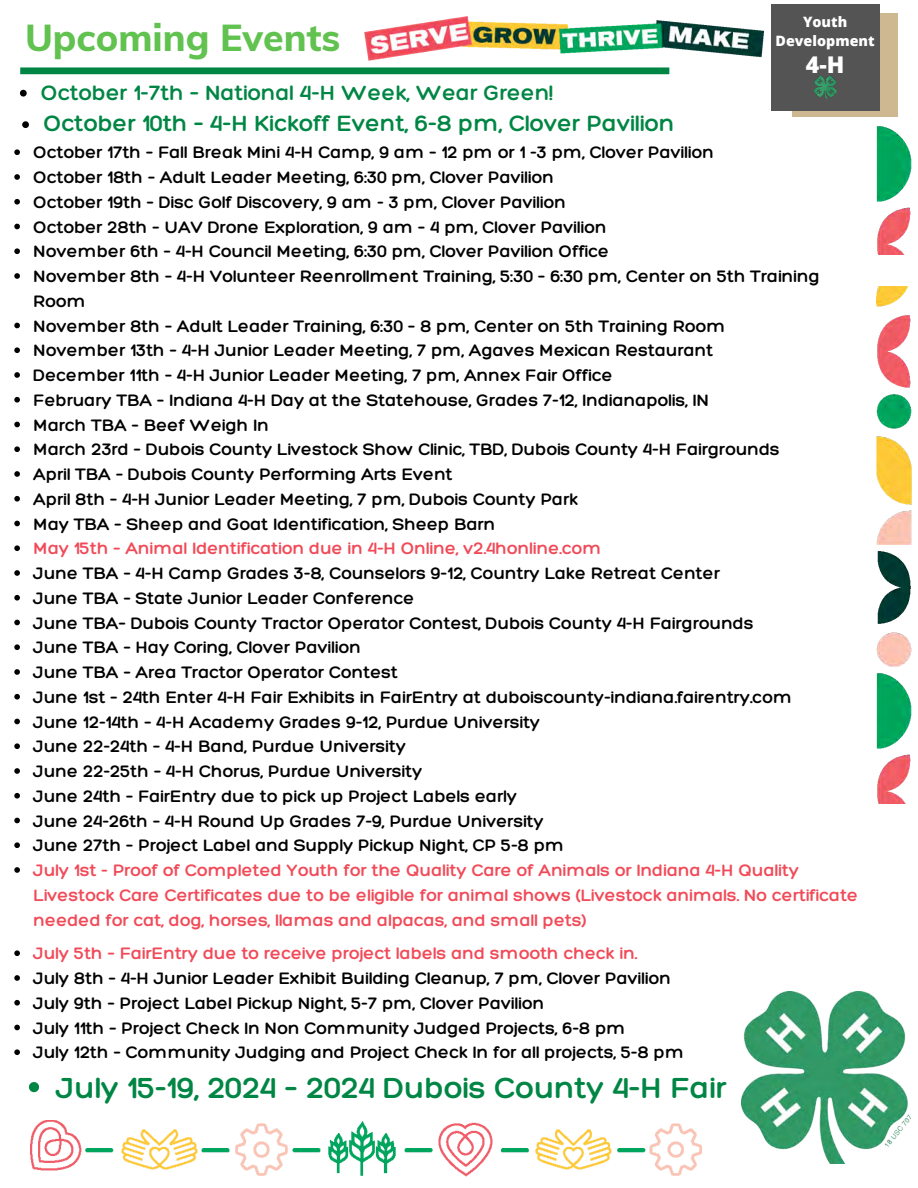
<style>
.page{position:relative;width:918px;height:1188px;background:#fff}
.page>*{position:absolute;margin:0;border:0;box-sizing:border-box;transform-origin:0 0}
.t1{font:800 37.5px "Muli";color:#61c250}
.t2{font:300 31.5px "Hero";color:#008644}
.t3{font:300 24px "Hero";color:#008644}
.t4{font:800 23.1px "Open Sans";color:#fff}
.t5{font:300 22.5px "Hero";color:#008644}
.t6{font:300 18px/24.8px "Hero";color:#000}
.t7{font:300 18px/24.8px "Hero";color:#f14a58}
.t8{font:800 14.25px/19.6px "Open Sans";color:#fff;text-align:center}
</style>
<div class="page">
<div style="left:20px;top:67px;width:649px;height:7px;background:#008644"></div>
<svg style="left:20px;top:90px;width:7px;height:7px"></svg>
<svg style="left:22px;top:121px;width:7px;height:7px"></svg>
<svg style="left:14px;top:149px;width:6px;height:6px"></svg>
<svg style="left:14px;top:174px;width:6px;height:6px"></svg>
<svg style="left:14px;top:199px;width:6px;height:6px"></svg>
<svg style="left:14px;top:224px;width:6px;height:5px"></svg>
<svg style="left:14px;top:248px;width:6px;height:6px"></svg>
<svg style="left:14px;top:273px;width:6px;height:6px"></svg>
<svg style="left:14px;top:323px;width:6px;height:5px"></svg>
<svg style="left:14px;top:347px;width:6px;height:6px"></svg>
<svg style="left:14px;top:372px;width:6px;height:6px"></svg>
<svg style="left:14px;top:397px;width:6px;height:6px"></svg>
<svg style="left:14px;top:422px;width:6px;height:5px"></svg>
<svg style="left:14px;top:446px;width:6px;height:6px"></svg>
<svg style="left:14px;top:471px;width:6px;height:6px"></svg>
<svg style="left:14px;top:496px;width:6px;height:6px"></svg>
<svg style="left:14px;top:521px;width:6px;height:5px"></svg>
<svg style="left:14px;top:545px;width:6px;height:6px"></svg>
<svg style="left:14px;top:570px;width:6px;height:6px"></svg>
<svg style="left:14px;top:595px;width:6px;height:6px"></svg>
<svg style="left:14px;top:620px;width:6px;height:5px"></svg>
<svg style="left:14px;top:644px;width:6px;height:6px"></svg>
<svg style="left:14px;top:669px;width:6px;height:6px"></svg>
<svg style="left:14px;top:694px;width:6px;height:6px"></svg>
<svg style="left:14px;top:719px;width:6px;height:5px"></svg>
<svg style="left:14px;top:743px;width:6px;height:6px"></svg>
<svg style="left:14px;top:768px;width:6px;height:6px"></svg>
<svg style="left:14px;top:793px;width:6px;height:6px"></svg>
<svg style="left:14px;top:818px;width:6px;height:5px"></svg>
<svg style="left:14px;top:842px;width:6px;height:6px"></svg>
<svg style="left:14px;top:867px;width:6px;height:6px"></svg>
<svg style="left:14px;top:950px;width:6px;height:6px"></svg>
<svg style="left:14px;top:975px;width:6px;height:6px"></svg>
<svg style="left:14px;top:1000px;width:6px;height:6px"></svg>
<svg style="left:14px;top:1025px;width:6px;height:5px"></svg>
<svg style="left:14px;top:1049px;width:6px;height:6px"></svg>
<svg style="left:29px;top:1082px;width:10px;height:10px"></svg>
<div style="left:792px;top:13px;width:106px;height:104px;background:#ceb891"></div>
<div style="left:771px;top:4px;width:109px;height:106px;background:#545454"></div>
<img style="left:815px;top:76px;width:21px;height:22px">
<img style="left:742px;top:991px;width:168px;height:172px">
<img style="left:30px;top:1120px;width:672px;height:57px">
<img style="left:364px;top:17px;width:400px;height:43px">
<img style="left:876px;top:287px;width:36px;height:516px">
<img style="left:876px;top:126px;width:36px;height:129px">
<p class="t1" style="left:25px;top:13px;width:317px">Upcoming Events</p>
<p class="t8" style="left:776px;top:11px;width:100px">Youth<br>Development</p>
<p class="t4" style="left:806px;top:49px;width:40px">4-H</p>
<p class="t5" style="left:41px;top:79px;width:514px">October 1-7th – National 4-H Week, Wear Green!</p>
<p class="t3" style="left:44px;top:109px;width:632px">October 10th – 4-H Kickoff Event, 6-8 pm, Clover Pavilion</p>
<p class="t6" style="left:34px;top:140px;width:682px">October 17th – Fall Break Mini 4-H Camp, 9 am – 12 pm or 1 -3 pm, Clover Pavilion</p>
<p class="t6" style="left:34px;top:164px;width:522px">October 18th – Adult Leader Meeting, 6:30 pm, Clover Pavilion</p>
<p class="t6" style="left:34px;top:189px;width:534px">October 19th – Disc Golf Discovery, 9 am - 3 pm, Clover Pavilion</p>
<p class="t6" style="left:34px;top:214px;width:575px">October 28th – UAV Drone Exploration, 9 am – 4 pm, Clover Pavilion</p>
<p class="t6" style="left:34px;top:239px;width:577px">November 6th – 4-H Council Meeting, 6:30 pm, Clover Pavilion Office</p>
<p class="t6" style="left:34px;top:263px;width:788px">November 8th – 4-H Volunteer Reenrollment Training, 5:30 – 6:30 pm, Center on 5th Training<br>Room</p>
<p class="t6" style="left:34px;top:313px;width:693px">November 8th – Adult Leader Training, 6:30 – 8 pm, Center on 5th Training Room</p>
<p class="t6" style="left:34px;top:338px;width:681px">November 13th – 4-H Junior Leader Meeting, 7 pm, Agaves Mexican Restaurant</p>
<p class="t6" style="left:34px;top:362px;width:581px">December 11th – 4-H Junior Leader Meeting, 7 pm, Annex Fair Office</p>
<p class="t6" style="left:34px;top:387px;width:677px">February TBA – Indiana 4-H Day at the Statehouse, Grades 7-12, Indianapolis, IN</p>
<p class="t6" style="left:34px;top:412px;width:237px">March TBA – Beef Weigh In</p>
<p class="t6" style="left:34px;top:437px;width:748px">March 23rd – Dubois County Livestock Show Clinic, TBD, Dubois County 4-H Fairgrounds</p>
<p class="t6" style="left:34px;top:461px;width:421px">April TBA – Dubois County Performing Arts Event</p>
<p class="t6" style="left:34px;top:486px;width:546px">April 8th – 4-H Junior Leader Meeting, 7 pm, Dubois County Park</p>
<p class="t6" style="left:34px;top:511px;width:463px">May TBA – Sheep and Goat Identification, Sheep Barn</p>
<p class="t7" style="left:34px;top:536px;width:569px">May 15th – Animal Identification due in 4-H Online, v2.4honline.com</p>
<p class="t6" style="left:34px;top:560px;width:688px">June TBA – 4-H Camp Grades 3-8, Counselors 9-12, Country Lake Retreat Center</p>
<p class="t6" style="left:34px;top:585px;width:383px">June TBA – State Junior Leader Conference</p>
<p class="t6" style="left:34px;top:610px;width:722px">June TBA– Dubois County Tractor Operator Contest, Dubois County 4-H Fairgrounds</p>
<p class="t6" style="left:34px;top:635px;width:329px">June TBA – Hay Coring, Clover Pavilion</p>
<p class="t6" style="left:34px;top:659px;width:366px">June TBA – Area Tractor Operator Contest</p>
<p class="t6" style="left:34px;top:684px;width:760px">June 1st – 24th Enter 4-H Fair Exhibits in FairEntry at duboiscounty-indiana.fairentry.com</p>
<p class="t6" style="left:34px;top:709px;width:508px">June 12-14th – 4-H Academy Grades 9-12, Purdue University</p>
<p class="t6" style="left:34px;top:734px;width:374px">June 22-24th – 4-H Band, Purdue University</p>
<p class="t6" style="left:34px;top:758px;width:390px">June 22-25th – 4-H Chorus, Purdue University</p>
<p class="t6" style="left:34px;top:783px;width:485px">June 24th – FairEntry due to pick up Project Labels early</p>
<p class="t6" style="left:34px;top:808px;width:512px">June 24-26th – 4-H Round Up Grades 7-9, Purdue University</p>
<p class="t6" style="left:34px;top:833px;width:532px">June 27th – Project Label and Supply Pickup Night, CP 5-8 pm</p>
<p class="t7" style="left:34px;top:857px;width:826px">July 1st - Proof of Completed Youth for the Quality Care of Animals or Indiana 4-H Quality<br>Livestock Care Certificates due to be eligible for animal shows (Livestock animals. No certificate needed for cat, dog, horses, llamas and alpacas, and small pets)</p>
<p class="t7" style="left:34px;top:941px;width:605px">July 5th – FairEntry due to receive project labels and smooth check in.</p>
<p class="t6" style="left:34px;top:965px;width:639px">July 8th – 4-H Junior Leader Exhibit Building Cleanup, 7 pm, Clover Pavilion</p>
<p class="t6" style="left:34px;top:990px;width:512px">July 9th – Project Label Pickup Night, 5-7 pm, Clover Pavilion</p>
<p class="t6" style="left:34px;top:1015px;width:594px">July 11th – Project Check In Non Community Judged Projects, 6-8 pm</p>
<p class="t6" style="left:34px;top:1040px;width:652px">July 12th – Community Judging and Project Check In for all projects, 5-8 pm</p>
<p class="t2" style="left:57px;top:1068px;width:672px">July 15-19, 2024 – 2024 Dubois County 4-H Fair</p>
</div>
